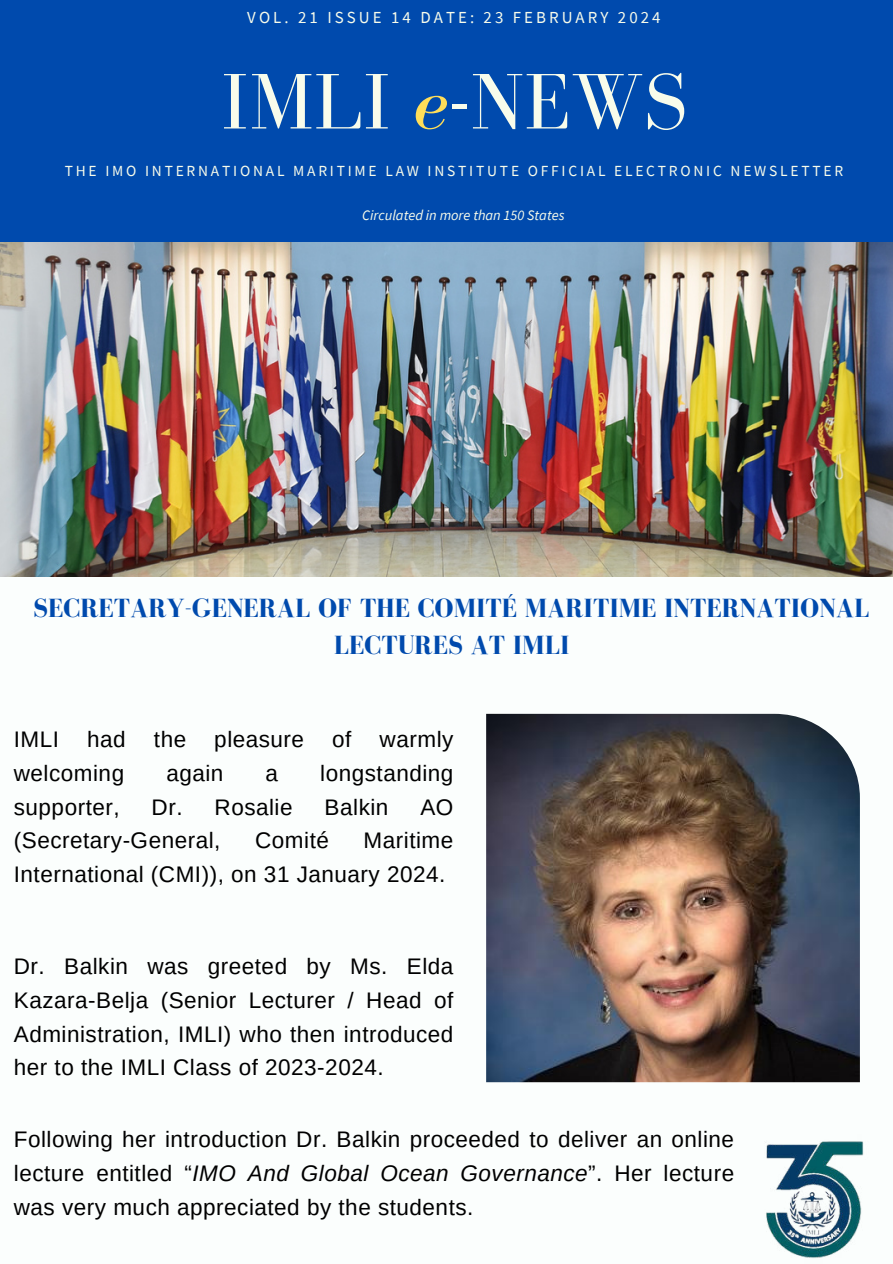
<style>
.page{position:relative;width:893px;height:1264px;background:#fff}
.page>*{position:absolute;margin:0;border:0;box-sizing:border-box;transform-origin:0 0}
.t1{font:81px "Bodoni FLF";color:#f8fceb}
.t2{font:700 27px/37.2px "Bodoni FLF";color:#004aad;text-align:center}
.t3{font:22.5px/33.8px "Arimo";letter-spacing:.02em;color:#000}
.t4{font:16.8px "Source Sans Pro";letter-spacing:.18em;color:#f8fceb}
.t5{font:15.45px "Source Sans Pro";letter-spacing:.18em;color:#f8fceb}
.t6{font:italic 14.4px "Source Sans Pro";color:#f8fceb}
.s1{font-style:italic;color:#ffde59}
.s2{font-style:italic}
</style>
<div class="page">
<div style="left:0;top:0;width:892px;height:1263px;background:#fbfefd"></div>
<div style="left:0;top:0;width:892px;height:242px;background:#004aad"></div>
<img style="left:0;top:242px;width:892px;height:335px">
<img style="left:486px;top:713px;width:373px;height:369px">
<img style="left:766px;top:1141px;width:98px;height:117px">
<p class="t4" style="left:247px;top:7px;width:415px">VOL. 21 ISSUE 14 DATE: 23 FEBRUARY 2024</p>
<h1 class="t1" style="left:220px;top:58px;width:468px">IMLI <span class="s1">e</span>-NEWS</h1>
<p class="t5" style="left:65px;top:161px;width:780px">THE IMO INTERNATIONAL MARITIME LAW INSTITUTE OFFICIAL ELECTRONIC NEWSLETTER</p>
<p class="t6" style="left:362px;top:206px;width:204px">Circulated in more than 150 States</p>
<p class="t2" style="left:33px;top:590px;width:837px">SECRETARY-GENERAL OF THE COMITÉ MARITIME INTERNATIONAL<br>LECTURES AT IMLI</p>
<p class="t3" style="left:14px;top:722px;width:441px">IMLI had the pleasure of warmly welcoming</p>
<p class="t3" style="left:166px;top:756px;width:59px">again</p>
<p class="t3" style="left:265px;top:756px;width:14px">a</p>
<p class="t3" style="left:320px;top:756px;width:135px">longstanding</p>
<p class="t3" style="left:14px;top:790px;width:107px">supporter,</p>
<p class="t3" style="left:152px;top:790px;width:142px">Dr. Rosalie</p>
<p class="t3" style="left:324px;top:790px;width:65px">Balkin</p>
<p class="t3" style="left:420px;top:790px;width:35px">AO</p>
<p class="t3" style="left:14px;top:824px;width:208px">(Secretary-General,</p>
<p class="t3" style="left:255px;top:824px;width:75px">Comité</p>
<p class="t3" style="left:14px;top:824px;width:441px;text-indent:350px">Maritime<br>International (CMI)), on 31 January 2024.</p>
<p class="t3" style="left:14px;top:949px;width:441px;text-align:justify">Dr. Balkin was greeted by Ms. Elda Kazara-Belja (Senior Lecturer / Head of Administration, IMLI) who then introduced her to the IMLI Class of 2023-2024.</p>
<p class="t3" style="left:14px;top:1122px;width:721px;text-align:justify">Following her introduction Dr. Balkin proceeded to deliver an online lecture entitled “<span class="s2">IMO And Global Ocean Governance</span>”. Her lecture was very much appreciated by the students.</p>
</div>
